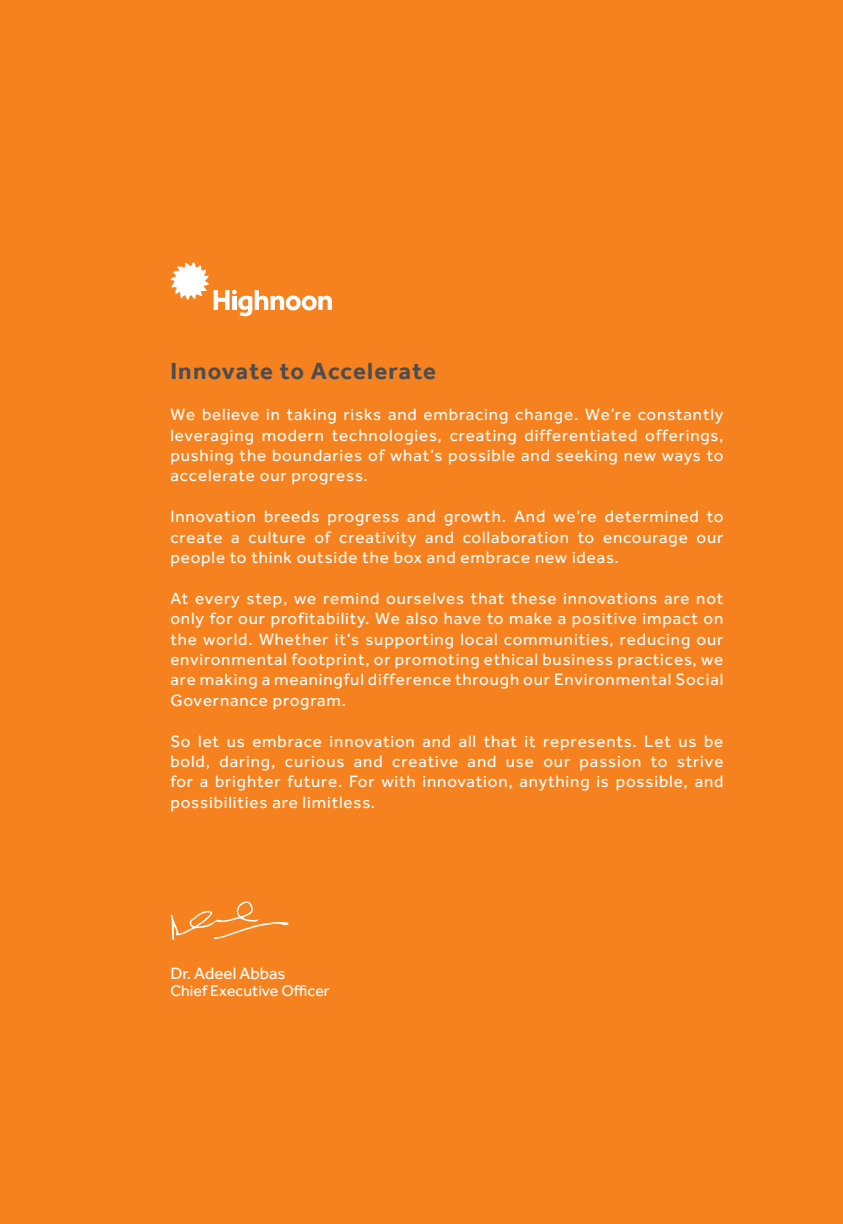
<style>
.page{position:relative;width:843px;height:1224px;background:#fff}
.page>*{position:absolute;margin:0;border:0;box-sizing:border-box;transform-origin:0 0}
.t1{font:700 24px "Effra";letter-spacing:.04em;color:#4d4d4f}
.t2{font:17px/20.4px "Effra";letter-spacing:.05em;color:#fff;text-align:justify}
.t3{font:17px "Effra";color:#fff}
.t4{font:16px "Effra";color:#fff}
</style>
<div class="page">
<div style="left:0;top:0;width:842px;height:1224px;background:#f5821f"></div>
<svg style="left:170px;top:262px;width:162px;height:54px"></svg>
<svg style="left:171px;top:901px;width:117px;height:39px"></svg>
<h1 class="t1" style="left:170px;top:357px;width:267px">Innovate to Accelerate</h1>
<p class="t2" style="left:170px;top:404px;width:554px">We believe in taking risks and embracing change. We’re constantly leveraging modern technologies, creating differentiated offerings, pushing the boundaries of what’s possible and seeking new ways to accelerate our progress.</p>
<p class="t2" style="left:170px;top:506px;width:554px">Innovation breeds progress and growth. And we’re determined to create a culture of creativity and collaboration to encourage our people to think outside the box and embrace new ideas.</p>
<p class="t2" style="left:170px;top:588px;width:554px">At every step, we remind ourselves that these innovations are not only for our profitability. We also have to make a positive impact on the world. Whether it’s supporting local communities, reducing our environmental footprint, or promoting ethical business practices, we are making a meaningful difference through our Environmental Social Governance program.</p>
<p class="t2" style="left:170px;top:731px;width:554px">So let us embrace innovation and all that it represents. Let us be bold, daring, curious and creative and use our passion to strive for a brighter future. For with innovation, anything is possible, and possibilities are limitless.</p>
<p class="t3" style="left:170px;top:963px;width:117px">Dr. Adeel Abbas</p>
<p class="t4" style="left:170px;top:982px;width:161px">Chief Executive Officer</p>
</div>
